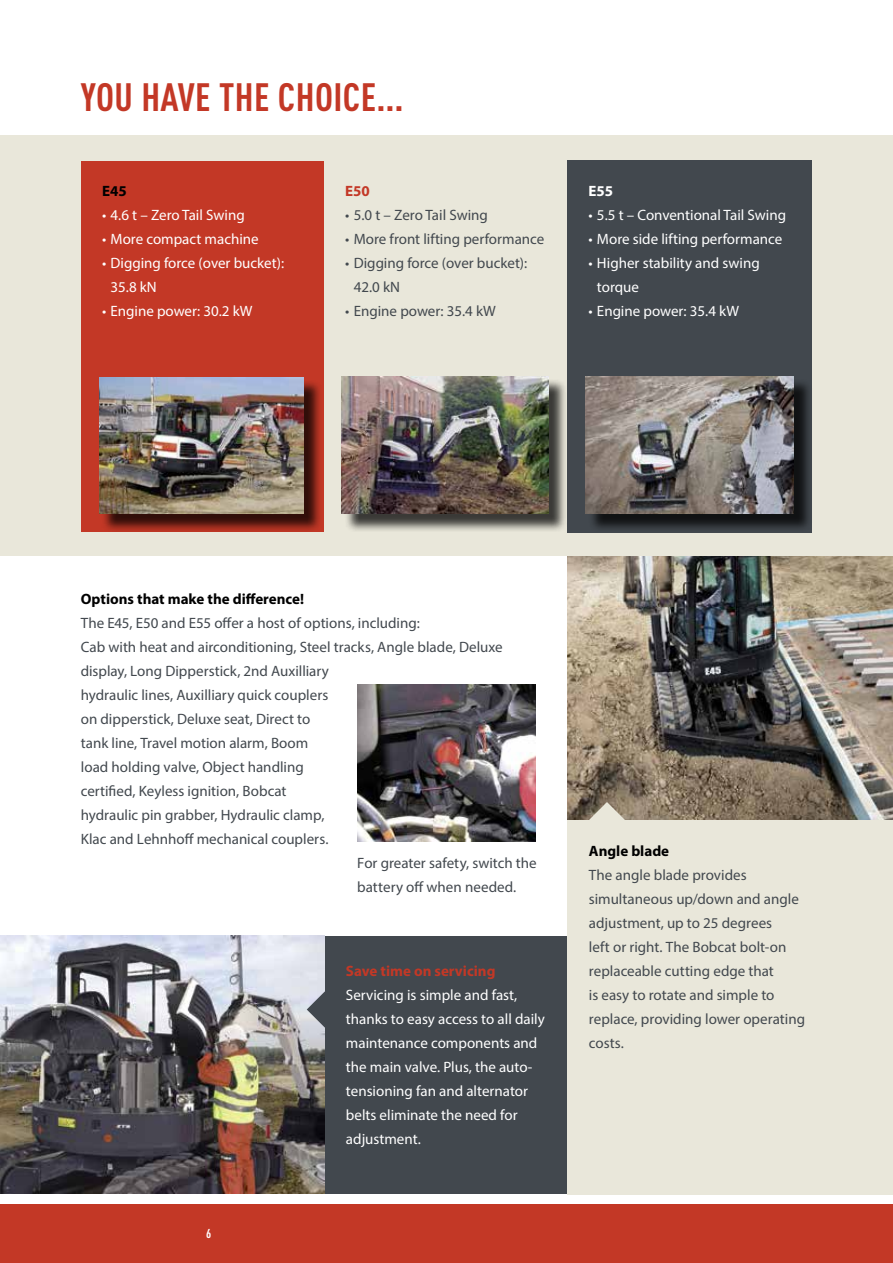
<style>
.page{position:relative;width:893px;height:1263px;background:#fff}
.page>*{position:absolute;margin:0;border:0;box-sizing:border-box;transform-origin:0 0}
.t1{font:700 condensed 39px "DIN Pro";letter-spacing:.01em;color:#c33826}
.t2{font:15px/24px "Myriad Pro";color:#42484e}
.t3{font:15px/24px "Myriad Pro";color:#fff}
.t4{font:700 15px "Myriad Pro";color:#000}
.t5{font:700 15px "Myriad Pro";color:#c33826}
.t6{font:700 15px "Myriad Pro";color:#fff}
.t7{font:700 condensed 12.75px "DIN Pro";color:#fff}
</style>
<div class="page">
<div style="left:0;top:1204px;width:893px;height:59px;background:#c33826"></div>
<div style="left:0;top:136px;width:893px;height:420px;background:#e9e7da"></div>
<div style="left:81px;top:161px;width:242px;height:371px;background:#c33826"></div>
<div style="left:567px;top:160px;width:245px;height:372px;background:#42484e"></div>
<div style="left:101px;top:379px;width:221px;height:153px;background:#000;opacity:.75"></div>
<img style="left:99px;top:377px;width:204px;height:137px">
<div style="left:344px;top:378px;width:224px;height:154px;background:#000;opacity:.75"></div>
<img style="left:342px;top:376px;width:207px;height:138px">
<div style="left:588px;top:378px;width:224px;height:154px;background:#000;opacity:.75"></div>
<img style="left:586px;top:376px;width:208px;height:138px">
<img style="left:357px;top:684px;width:179px;height:158px">
<div style="left:0;top:936px;width:586px;height:257px;background:#42484e"></div>
<img style="left:0;top:935px;width:325px;height:258px">
<svg style="left:307px;top:991px;width:18px;height:36px"></svg>
<img style="left:567px;top:556px;width:326px;height:264px">
<div style="left:567px;top:820px;width:326px;height:374px;background:#e9e7da"></div>
<svg style="left:589px;top:802px;width:36px;height:18px"></svg>
<h1 class="t1" style="left:81px;top:68px;width:324px">YOU HAVE THE CHOICE...</h1>
<p class="t4" style="left:102px;top:181px;width:26px">E45</p>
<p class="t3" style="left:102px;top:203px;width:144px">• 4.6 t – Zero Tail Swing</p>
<p class="t3" style="left:102px;top:227px;width:158px">• More compact machine</p>
<p class="t3" style="left:111px;top:251px;width:175px;text-indent:-9px">• Digging force (over bucket):<br>35.8 kN</p>
<p class="t3" style="left:102px;top:299px;width:152px">• Engine power: 30.2 kW</p>
<p class="t5" style="left:345px;top:181px;width:26px">E50</p>
<p class="t2" style="left:345px;top:203px;width:144px">• 5.0 t – Zero Tail Swing</p>
<p class="t2" style="left:345px;top:227px;width:201px">• More front lifting performance</p>
<p class="t2" style="left:354px;top:251px;width:175px;text-indent:-9px">• Digging force (over bucket):<br>42.0 kN</p>
<p class="t2" style="left:345px;top:299px;width:152px">• Engine power: 35.4 kW</p>
<p class="t6" style="left:588px;top:181px;width:26px">E55</p>
<p class="t3" style="left:588px;top:203px;width:199px">• 5.5 t – Conventional Tail Swing</p>
<p class="t3" style="left:588px;top:227px;width:195px">• More side lifting performance</p>
<p class="t3" style="left:597px;top:251px;width:164px;text-indent:-9px">• Higher stability and swing torque</p>
<p class="t3" style="left:588px;top:299px;width:152px">• Engine power: 35.4 kW</p>
<p class="t4" style="left:81px;top:589px;width:225px">Options that make the difference!</p>
<p class="t2" style="left:81px;top:611px;width:341px">The E45, E50 and E55 offer a host of options, including:</p>
<p class="t2" style="left:81px;top:635px;width:424px">Cab with heat and airconditioning, Steel tracks, Angle blade, Deluxe</p>
<p class="t2" style="left:81px;top:659px;width:250px">display, Long Dipperstick, 2nd Auxilliary</p>
<p class="t2" style="left:81px;top:683px;width:249px">hydraulic lines, Auxilliary quick couplers</p>
<p class="t2" style="left:81px;top:707px;width:231px">on dipperstick, Deluxe seat, Direct to</p>
<p class="t2" style="left:81px;top:731px;width:229px">tank line, Travel motion alarm, Boom</p>
<p class="t2" style="left:81px;top:755px;width:224px">load holding valve, Object handling</p>
<p class="t2" style="left:81px;top:779px;width:207px">certified, Keyless ignition, Bobcat</p>
<p class="t2" style="left:81px;top:803px;width:245px">hydraulic pin grabber, Hydraulic clamp,</p>
<p class="t2" style="left:81px;top:827px;width:249px">Klac and Lehnhoff mechanical couplers.</p>
<p class="t2" style="left:357px;top:851px;width:181px">For greater safety, switch the</p>
<p class="t2" style="left:357px;top:875px;width:161px">battery off when needed.</p>
<p class="t7" style="left:206px;top:1224px;width:7px">6</p>
<p class="t5" style="left:346px;top:961px;width:151px">Save time on servicing</p>
<p class="t3" style="left:346px;top:983px;width:200px">Servicing is simple and fast, thanks to easy access to all daily maintenance components and the main valve. Plus, the auto&shy;tensioning fan and alternator belts eliminate the need for adjustment.</p>
<p class="t4" style="left:589px;top:841px;width:82px">Angle blade</p>
<p class="t2" style="left:589px;top:863px;width:218px">The angle blade provides simultaneous up/down and angle adjustment, up to 25 degrees<br>left or right. The Bobcat bolt-on replaceable cutting edge that<br>is easy to rotate and simple to replace, providing lower operating costs.</p>
</div>
